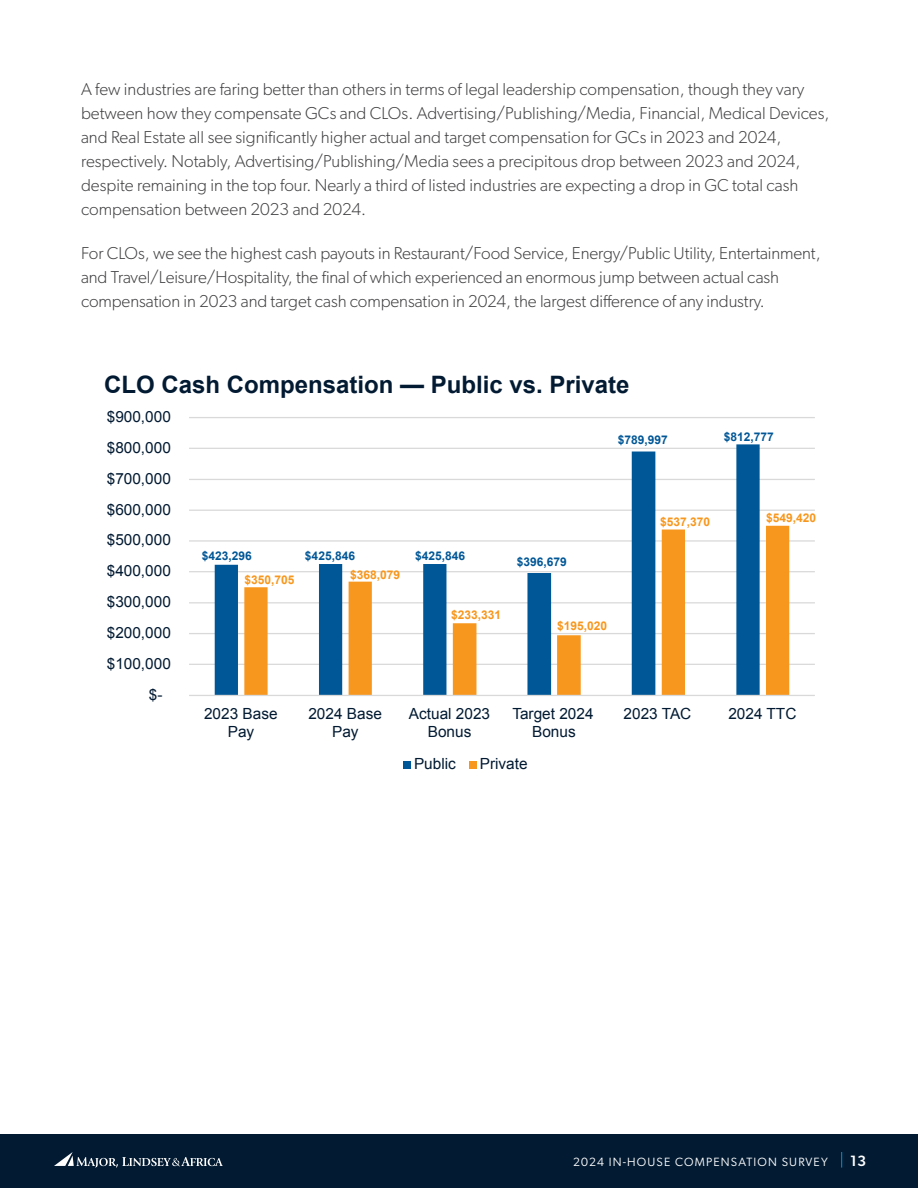
<style>
.page{position:relative;width:918px;height:1188px;background:#fff}
.page>*{position:absolute;margin:0;border:0;box-sizing:border-box;transform-origin:0 0}
.t1{font:700 24px "Arial";color:#021a32}
.t2{font:300 17.25px/24px "Gibson";color:#414042}
.t3{font:15.3px/18px "Arial";color:#021a32;text-align:center}
.t4{font:500 15px "Gibson";color:#fff}
.t5{font:700 12px "Arial";color:#005797}
.t6{font:700 12px "Arial";color:#f8971d}
.t7{font:12px "Gibson";letter-spacing:.1em;color:#fff}
</style>
<div class="page">
<div style="left:0;top:1134px;width:918px;height:54px;background:#021a32"></div>
<svg style="left:54px;top:1152px;width:169px;height:16px"></svg>
<svg style="left:841px;top:1152px;width:1px;height:16px"></svg>
<hr style="left:189px;top:664px;width:626px;height:1px;background:#d9d9d9">
<hr style="left:189px;top:633px;width:626px;height:1px;background:#d9d9d9">
<hr style="left:189px;top:602px;width:626px;height:1px;background:#d9d9d9">
<hr style="left:189px;top:571px;width:626px;height:1px;background:#d9d9d9">
<hr style="left:189px;top:540px;width:626px;height:2px;background:#d9d9d9">
<hr style="left:189px;top:510px;width:626px;height:1px;background:#d9d9d9">
<hr style="left:189px;top:479px;width:626px;height:1px;background:#d9d9d9">
<hr style="left:189px;top:448px;width:626px;height:1px;background:#d9d9d9">
<hr style="left:189px;top:417px;width:626px;height:1px;background:#d9d9d9">
<svg style="left:215px;top:444px;width:545px;height:251px"></svg>
<svg style="left:244px;top:526px;width:545px;height:169px"></svg>
<hr style="left:189px;top:695px;width:626px;height:1px;background:#d9d9d9">
<div style="left:403px;top:761px;width:8px;height:7px;background:#005797"></div>
<div style="left:469px;top:761px;width:7px;height:7px;background:#f8971d"></div>
<p class="t2" style="left:81px;top:77px;width:750px">A few industries are faring better than others in terms of legal leadership compensation, though they vary between how they compensate GCs and CLOs. Advertising/Publishing/Media, Financial, Medical Devices, and Real Estate all see significantly higher actual and target compensation for GCs in 2023 and 2024, respectively. Notably, Advertising/Publishing/Media sees a precipitous drop between 2023 and 2024, despite remaining in the top four. Nearly a third of listed industries are expecting a drop in GC total cash compensation between 2023 and 2024.</p>
<p class="t2" style="left:81px;top:241px;width:741px">For CLOs, we see the highest cash payouts in Restaurant/Food Service, Energy/Public Utility, Entertainment, and Travel/Leisure/Hospitality, the final of which experienced an enormous jump between actual cash compensation in 2023 and target cash compensation in 2024, the largest difference of any industry.</p>
<h1 class="t1" style="left:104px;top:369px;width:527px">CLO Cash Compensation — Public vs. Private</h1>
<p class="t3" style="left:107px;top:408px;width:66px">$900,000</p>
<p class="t3" style="left:107px;top:439px;width:66px">$800,000</p>
<p class="t3" style="left:107px;top:470px;width:66px">$700,000</p>
<p class="t3" style="left:107px;top:500px;width:66px">$600,000</p>
<p class="t3" style="left:107px;top:531px;width:66px">$500,000</p>
<p class="t3" style="left:107px;top:562px;width:66px">$400,000</p>
<p class="t3" style="left:107px;top:593px;width:66px">$300,000</p>
<p class="t3" style="left:107px;top:624px;width:66px">$200,000</p>
<p class="t3" style="left:107px;top:655px;width:66px">$100,000</p>
<p class="t3" style="left:149px;top:686px;width:15px">$-</p>
<p class="t5" style="left:618px;top:432px;width:52px">$789,997</p>
<p class="t5" style="left:724px;top:429px;width:52px">$812,777</p>
<p class="t5" style="left:202px;top:548px;width:52px">$423,296</p>
<p class="t5" style="left:305px;top:548px;width:52px">$425,846</p>
<p class="t5" style="left:415px;top:548px;width:52px">$425,846</p>
<p class="t6" style="left:244px;top:571px;width:52px">$350,705</p>
<p class="t6" style="left:350px;top:566px;width:52px">$368,079</p>
<p class="t6" style="left:451px;top:607px;width:52px">$233,331</p>
<p class="t5" style="left:517px;top:554px;width:52px">$396,679</p>
<p class="t6" style="left:557px;top:618px;width:52px">$195,020</p>
<p class="t6" style="left:660px;top:514px;width:52px">$537,370</p>
<p class="t6" style="left:766px;top:510px;width:52px">$549,420</p>
<p class="t3" style="left:204px;top:704px;width:75px">2023 Base<br>Pay</p>
<p class="t3" style="left:308px;top:704px;width:75px">2024 Base<br>Pay</p>
<p class="t3" style="left:409px;top:704px;width:83px">Actual 2023<br>Bonus</p>
<p class="t3" style="left:512px;top:704px;width:83px">Target 2024<br>Bonus</p>
<p class="t3" style="left:624px;top:704px;width:69px">2023 TAC</p>
<p class="t3" style="left:728px;top:704px;width:70px">2024 TTC</p>
<p class="t3" style="left:414px;top:755px;width:43px">Public</p>
<p class="t3" style="left:480px;top:755px;width:49px">Private</p>
<p class="t7" style="left:573px;top:1154px;width:256px">2024 IN-HOUSE COMPENSATION SURVEY</p>
<p class="t4" style="left:850px;top:1152px;width:17px">13</p>
</div>
